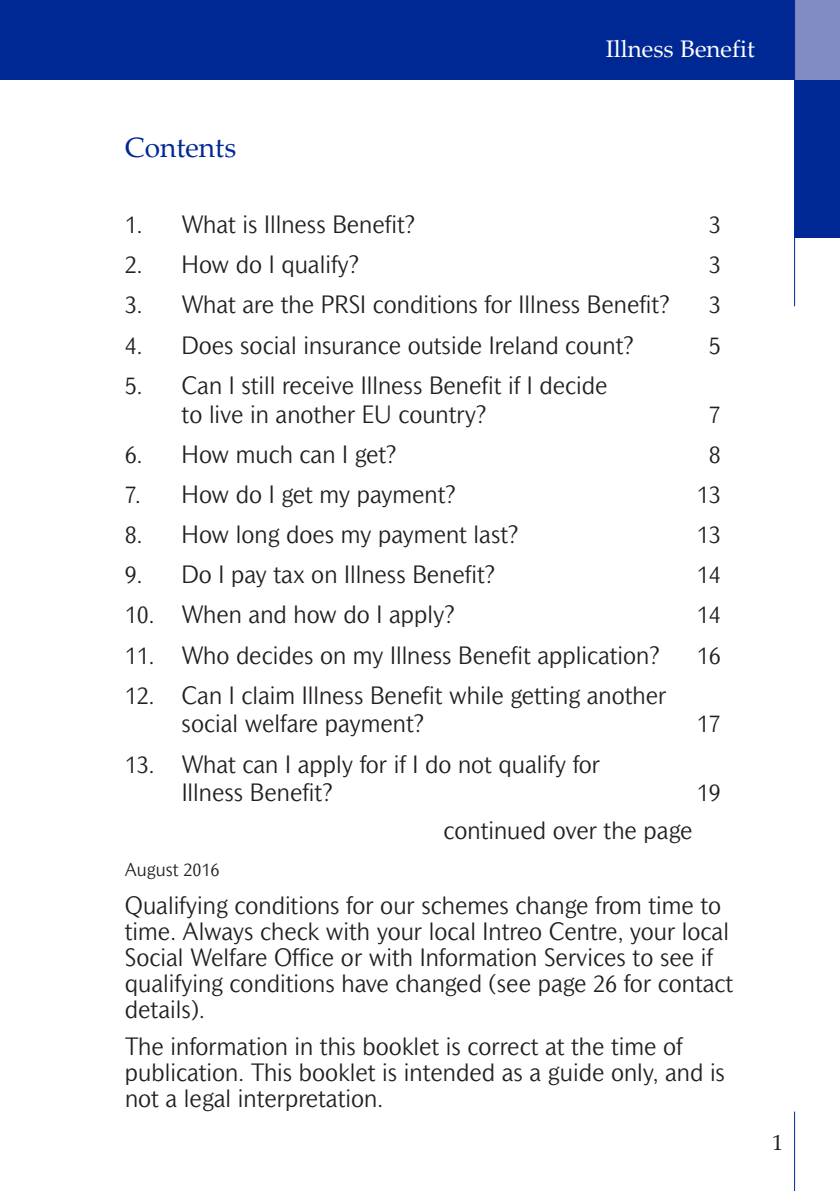
<style>
.page{position:relative;width:840px;height:1191px;background:#fff}
.page>*{position:absolute;margin:0;border:0;box-sizing:border-box;transform-origin:0 0}
.t1{font:28px "Palatino Linotype";color:#002894}
.t2{font:300 24px/26px "Mahsuri Sans";color:#231f20}
.t3{font:24px "Palatino Linotype";color:#fff}
.t4{font:22px "Palatino Linotype";color:#231f20}
.t5{font:300 18px "Mahsuri Sans";color:#231f20}
</style>
<div class="page">
<div style="left:0;top:0;width:794px;height:79px;background:#002894"></div>
<div style="left:794px;top:79px;width:45px;height:159px;background:#002894"></div>
<hr style="left:793px;top:1111px;width:1px;height:80px;background:#002894">
<div style="left:794px;top:0;width:45px;height:79px;background:#828cc4"></div>
<hr style="left:793px;top:0;width:1px;height:306px;background:#002894">
<p class="t3" style="left:605px;top:40px;width:150px">Illness Benefit</p>
<p class="t1" style="left:125px;top:136px;width:113px">Contents</p>
<p class="t2" style="left:125px;top:213px;width:291px">1. What is Illness Benefit?</p>
<p class="t2" style="left:708px;top:213px;width:13px">3</p>
<p class="t2" style="left:125px;top:253px;width:236px">2. How do I qualify?</p>
<p class="t2" style="left:708px;top:253px;width:13px">3</p>
<p class="t2" style="left:125px;top:294px;width:546px">3. What are the PRSI conditions for Illness Benefit?</p>
<p class="t2" style="left:708px;top:294px;width:13px">3</p>
<p class="t2" style="left:125px;top:334px;width:510px">4. Does social insurance outside Ireland count?</p>
<p class="t2" style="left:708px;top:334px;width:13px">5</p>
<p class="t2" style="left:181px;top:372px;width:427px;line-height:28.8px;text-indent:-57px">5. Can I still receive Illness Benefit if I decide to live in another EU country?</p>
<p class="t2" style="left:708px;top:403px;width:13px">7</p>
<p class="t2" style="left:125px;top:443px;width:273px">6. How much can I get?</p>
<p class="t2" style="left:708px;top:443px;width:13px">8</p>
<p class="t2" style="left:125px;top:483px;width:332px">7. How do I get my payment?</p>
<p class="t2" style="left:696px;top:483px;width:25px">13</p>
<p class="t2" style="left:125px;top:523px;width:395px">8. How long does my payment last?</p>
<p class="t2" style="left:696px;top:523px;width:25px">13</p>
<p class="t2" style="left:125px;top:563px;width:371px">9. Do I pay tax on Illness Benefit?</p>
<p class="t2" style="left:696px;top:563px;width:25px">14</p>
<p class="t2" style="left:125px;top:603px;width:331px">10. When and how do I apply?</p>
<p class="t2" style="left:696px;top:603px;width:25px">14</p>
<p class="t2" style="left:125px;top:644px;width:536px">11. Who decides on my Illness Benefit application?</p>
<p class="t2" style="left:696px;top:644px;width:25px">16</p>
<p class="t2" style="left:181px;top:682px;width:486px;line-height:28.8px;text-indent:-57px">12. Can I claim Illness Benefit while getting another social welfare payment?</p>
<p class="t2" style="left:696px;top:712px;width:25px">17</p>
<p class="t2" style="left:181px;top:751px;width:420px;line-height:28.8px;text-indent:-57px">13. What can I apply for if I do not qualify for<br>Illness Benefit?</p>
<p class="t2" style="left:696px;top:781px;width:25px">19</p>
<p class="t2" style="left:443px;top:819px;width:250px">continued over the page</p>
<p class="t5" style="left:125px;top:863px;width:96px">August 2016</p>
<p class="t2" style="left:125px;top:893px;width:609px">Qualifying conditions for our schemes change from time to time. Always check with your local Intreo Centre, your local Social Welfare Office or with Information Services to see if qualifying conditions have changed (see page 26 for contact details).</p>
<p class="t2" style="left:125px;top:1035px;width:601px">The information in this booklet is correct at the time of publication. This booklet is intended as a guide only, and is not a legal interpretation.</p>
<p class="t4" style="left:771px;top:1134px;width:12px">1</p>
</div>
